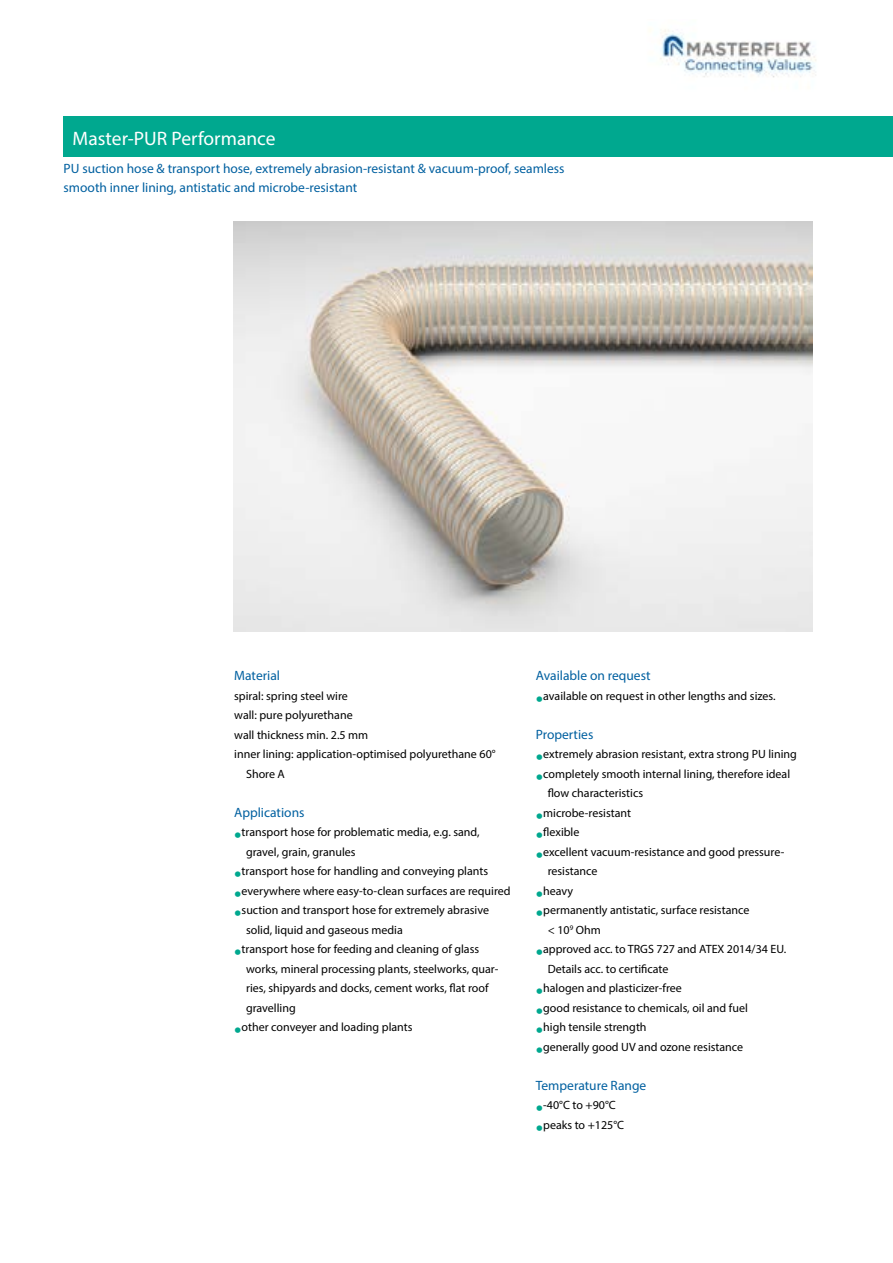
<style>
.page{position:relative;width:893px;height:1263px;background:#fff}
.page>*{position:absolute;margin:0;border:0;box-sizing:border-box;transform-origin:0 0}
.t1{font:19.5px "Myriad Pro";color:#fff}
.t2{font:13.5px/19.5px "Myriad Pro";color:#0060a0}
.t3{font:12px/19.5px "Myriad Pro";color:#000}
.s1{font-size:26.25px;color:#00a88f}
</style>
<div class="page">
<div style="left:63px;top:117px;width:830px;height:40px;background:#00a88f"></div>
<img style="left:650px;top:29px;width:166px;height:49px">
<img style="left:234px;top:222px;width:578px;height:409px">
<h1 class="t1" style="left:73px;top:126px;width:204px">Master-PUR Performance</h1>
<p class="t2" style="left:64px;top:158px;width:502px">PU suction hose &amp; transport hose, extremely abrasion-resistant &amp; vacuum-proof, seamless smooth inner lining, antistatic and microbe-resistant</p>
<p class="t2" style="left:234px;top:666px;width:47px">Material</p>
<p class="t3" style="left:234px;top:686px;width:115px">spiral: spring steel wire</p>
<p class="t3" style="left:234px;top:705px;width:120px">wall: pure polyurethane</p>
<p class="t3" style="left:234px;top:725px;width:136px">wall thickness min. 2.5 mm</p>
<p class="t3" style="left:234px;top:744px;width:263px">inner lining: application-optimised polyurethane 60°</p>
<p class="t3" style="left:246px;top:764px;width:40px">Shore A</p>
<p class="t2" style="left:234px;top:802px;width:72px">Applications</p>
<p class="t3" style="left:246px;top:822px;width:235px;text-indent:-12px"><span class="s1">•</span>transport hose for problematic media, e.g. sand, gravel, grain, granules</p>
<p class="t3" style="left:234px;top:861px;width:255px"><span class="s1">•</span>transport hose for handling and conveying plants</p>
<p class="t3" style="left:234px;top:881px;width:278px"><span class="s1">•</span>everywhere where easy-to-clean surfaces are required</p>
<p class="t3" style="left:246px;top:900px;width:244px;text-indent:-12px"><span class="s1">•</span>suction and transport hose for extremely abrasive solid, liquid and gaseous media</p>
<p class="t3" style="left:246px;top:939px;width:254px;text-indent:-12px"><span class="s1">•</span>transport hose for feeding and cleaning of glass works, mineral processing plants, steelworks, quar&shy;ries, shipyards and docks, cement works, flat roof gravelling</p>
<p class="t3" style="left:234px;top:1017px;width:180px"><span class="s1">•</span>other conveyer and loading plants</p>
<p class="t2" style="left:536px;top:666px;width:116px">Available on request</p>
<p class="t3" style="left:536px;top:686px;width:241px"><span class="s1">•</span>available on request in other lengths and sizes.</p>
<p class="t2" style="left:536px;top:724px;width:59px">Properties</p>
<p class="t3" style="left:536px;top:744px;width:263px"><span class="s1">•</span>extremely abrasion resistant, extra strong PU lining</p>
<p class="t3" style="left:548px;top:764px;width:244px;text-indent:-12px"><span class="s1">•</span>completely smooth internal lining, therefore ideal flow characteristics</p>
<p class="t3" style="left:536px;top:803px;width:97px"><span class="s1">•</span>microbe-resistant</p>
<p class="t3" style="left:536px;top:822px;width:45px"><span class="s1">•</span>flexible</p>
<p class="t3" style="left:548px;top:842px;width:238px;text-indent:-12px"><span class="s1">•</span>excellent vacuum-resistance and good pressure&shy;resistance</p>
<p class="t3" style="left:536px;top:881px;width:39px"><span class="s1">•</span>heavy</p>
<p class="t3" style="left:548px;top:900px;width:203px;text-indent:-12px"><span class="s1">•</span>permanently antistatic, surface resistance &lt; 10<sup>9</sup> Ohm</p>
<p class="t3" style="left:548px;top:939px;width:240px;text-indent:-12px"><span class="s1">•</span>approved acc. to TRGS 727 and ATEX 2014/34 EU.<br>Details acc. to certificate</p>
<p class="t3" style="left:536px;top:978px;width:148px"><span class="s1">•</span>halogen and plasticizer-free</p>
<p class="t3" style="left:536px;top:998px;width:214px"><span class="s1">•</span>good resistance to chemicals, oil and fuel</p>
<p class="t3" style="left:536px;top:1017px;width:112px"><span class="s1">•</span>high tensile strength</p>
<p class="t3" style="left:536px;top:1037px;width:209px"><span class="s1">•</span>generally good UV and ozone resistance</p>
<p class="t2" style="left:536px;top:1075px;width:112px">Temperature Range</p>
<p class="t3" style="left:536px;top:1095px;width:81px"><span class="s1">•</span>-40°C to +90°C</p>
<p class="t3" style="left:536px;top:1115px;width:90px"><span class="s1">•</span>peaks to +125°C</p>
</div>
